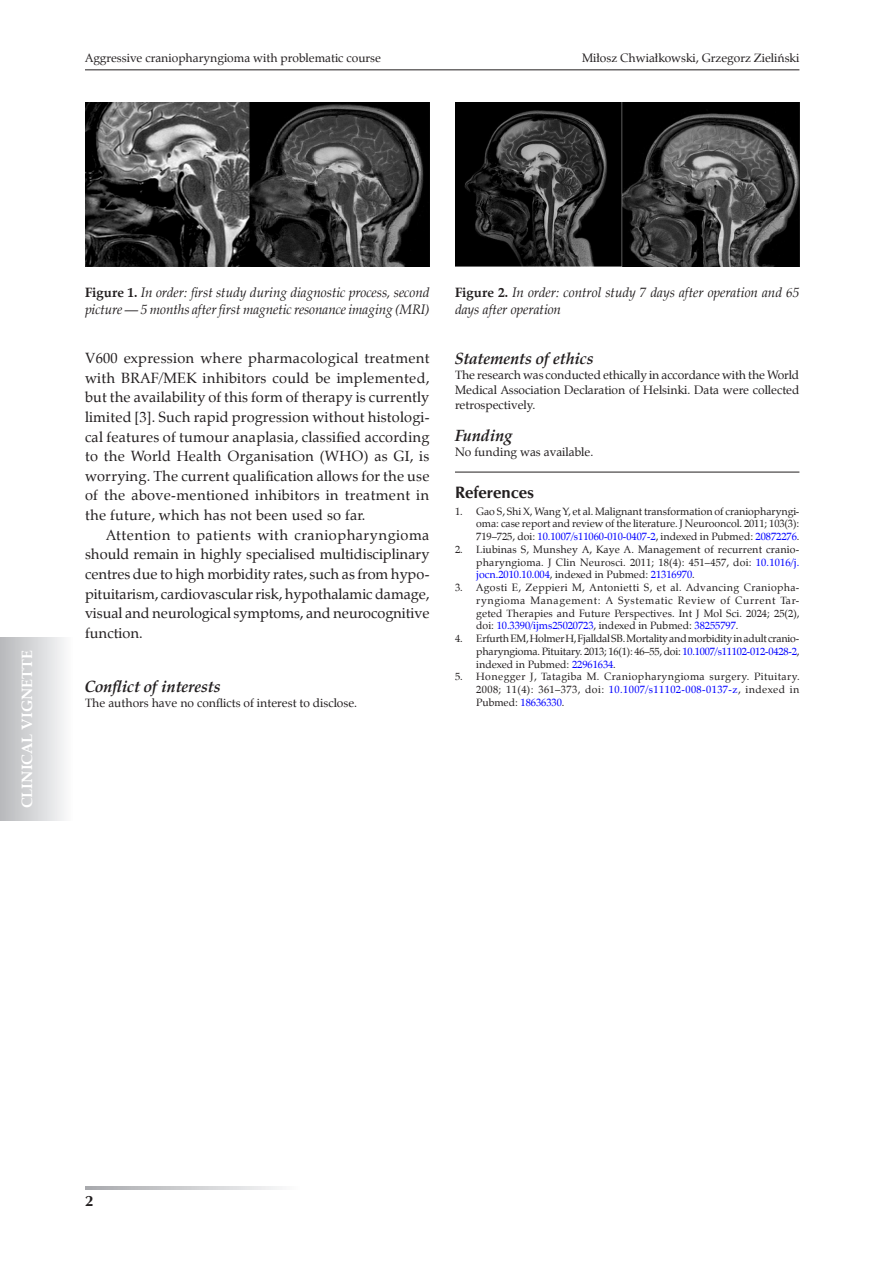
<style>
.page{position:relative;width:893px;height:1263px;background:#fff}
.page>*{position:absolute;margin:0;border:0;box-sizing:border-box;transform-origin:0 0}
._17_Pismiennictwo_ty{font:700 16.5px "Zapf Humnst EU";color:#231f20}
._12_Srodtytul_2{font:italic 700 16.2px "Zapf Calligr EU";color:#231f20}
.t1{font:700 15px "Zapf Calligr EU";color:#fff}
.t2{font:700 15px "Zapf Humnst EU";color:#231f20}
._08_Tekst{font:14.55px/19.6px "Zapf Calligr EU";letter-spacing:.005em;color:#231f20;text-align:justify}
._15_Rycina_podpis{font:italic 13.5px/17px "Zapf Calligr EU";color:#231f20}
._09_Tekst_mniejszy{font:12px/15px "Zapf Calligr EU";color:#231f20;text-align:justify}
.t3{font:10.5px/12.8px "Zapf Calligr EU";color:#231f20;text-align:justify}
.s1{font-weight:700;font-style:normal}
.s2{color:#00f}
</style>
<div class="page">
<svg style="left:85px;top:1186px;width:194px;height:3px"></svg>
<hr style="left:85px;top:69px;width:714px;height:1px;background:#231f20">
<div style="left:0;top:638px;width:73px;height:182px;background:linear-gradient(to right,#b7b8bb,#fbfcfd)"></div>
<hr style="left:455px;top:472px;width:344px;height:1px;background:#231f20">
<img style="left:85px;top:102px;width:344px;height:164px">
<img style="left:455px;top:102px;width:344px;height:164px">
<p class="_09_Tekst_mniejszy" style="left:85px;top:50px;width:297px">Aggressive craniopharyngioma with problematic course</p>
<p class="_09_Tekst_mniejszy" style="left:582px;top:50px;width:219px">Miłosz Chwiałkowski, Grzegorz Zieliński</p>
<h3 class="t1" style="left:18px;top:808px;width:160px;rotate:-90deg">CLINICAL VIGNETTE</h3>
<p class="_15_Rycina_podpis" style="left:85px;top:284px;width:346px"><span class="s1">Figure 1.</span> In order: first study during diagnostic process, second picture — 5 months after first magnetic resonance imaging (MRI)</p>
<p class="_15_Rycina_podpis" style="left:455px;top:284px;width:346px"><span class="s1">Figure 2.</span> In order: control study 7 days after operation and 65 days after operation</p>
<p class="_08_Tekst" style="left:85px;top:349px;width:346px">V600 expression where pharmacological treatment with BRAF/MEK inhibitors could be implemented, but the availability of this form of therapy is currently limited [3]. Such rapid progression without histologi&shy;cal features of tumour anaplasia, classified according to the World Health Organisation (WHO) as GI, is worrying. The current qualification allows for the use of the above-mentioned inhibitors in treatment in the future, which has not been used so far.</p>
<p class="_08_Tekst" style="left:85px;top:525px;width:346px;text-indent:21px">Attention to patients with craniopharyngioma should remain in highly specialised multidisciplinary centres due to high morbidity rates, such as from hypo&shy;pituitarism, cardiovascular risk, hypothalamic damage, visual and neurological symptoms, and neurocognitive function.</p>
<p class="_12_Srodtytul_2" style="left:85px;top:676px;width:137px">Conflict of interests</p>
<p class="_09_Tekst_mniejszy" style="left:85px;top:695px;width:274px">The authors have no conflicts of interest to disclose.</p>
<p class="_12_Srodtytul_2" style="left:455px;top:349px;width:140px">Statements of ethics</p>
<p class="_09_Tekst_mniejszy" style="left:455px;top:368px;width:346px">The research was conducted ethically in accordance with the World Medical Association Declaration of Helsinki. Data were collected retrospectively.</p>
<p class="_12_Srodtytul_2" style="left:455px;top:426px;width:59px">Funding</p>
<p class="_09_Tekst_mniejszy" style="left:455px;top:445px;width:140px">No funding was available.</p>
<p class="_17_Pismiennictwo_ty" style="left:455px;top:482px;width:81px">References</p>
<p class="t3" style="left:476px;top:505px;width:325px;text-indent:-21px">1. Gao S, Shi X, Wang Y, et al. Malignant transformation of craniopharyngi&shy;oma: case report and review of the literature. J Neurooncol. 2011; 103(3):<br>719–725, doi: <span class="s2">10.1007/s11060-010-0407-2</span>, indexed in Pubmed: <span class="s2">20872276</span>.</p>
<p class="t3" style="left:476px;top:543px;width:325px;text-indent:-21px">2. Liubinas S, Munshey A, Kaye A. Management of recurrent cranio&shy;pharyngioma. J Clin Neurosci. 2011; 18(4): 451–457, doi: <span class="s2">10.1016/j. jocn.2010.10.004</span>, indexed in Pubmed: <span class="s2">21316970</span>.</p>
<p class="t3" style="left:476px;top:581px;width:325px;text-indent:-21px">3. Agosti E, Zeppieri M, Antonietti S, et al. Advancing Craniopha&shy;ryngioma Management: A Systematic Review of Current Tar&shy;geted Therapies and Future Perspectives. Int J Mol Sci. 2024; 25(2), doi: <span class="s2">10.3390/ijms25020723</span>, indexed in Pubmed: <span class="s2">38255797</span>.</p>
<p class="t3" style="left:476px;top:632px;width:325px;text-indent:-21px">4. Erfurth EM, Holmer H, Fjalldal SB. Mortality and morbidity in adult cranio&shy;pharyngioma. Pituitary. 2013; 16(1): 46–55, doi: <span class="s2">10.1007/s11102-012-0428-2</span>, indexed in Pubmed: <span class="s2">22961634</span>.</p>
<p class="t3" style="left:476px;top:671px;width:325px;text-indent:-21px">5. Honegger J, Tatagiba M. Craniopharyngioma surgery. Pituitary.<br>2008; 11(4): 361–373, doi: <span class="s2">10.1007/s11102-008-0137-z</span>, indexed in Pubmed: <span class="s2">18636330</span>.</p>
<p class="t2" style="left:85px;top:1191px;width:10px">2</p>
</div>
